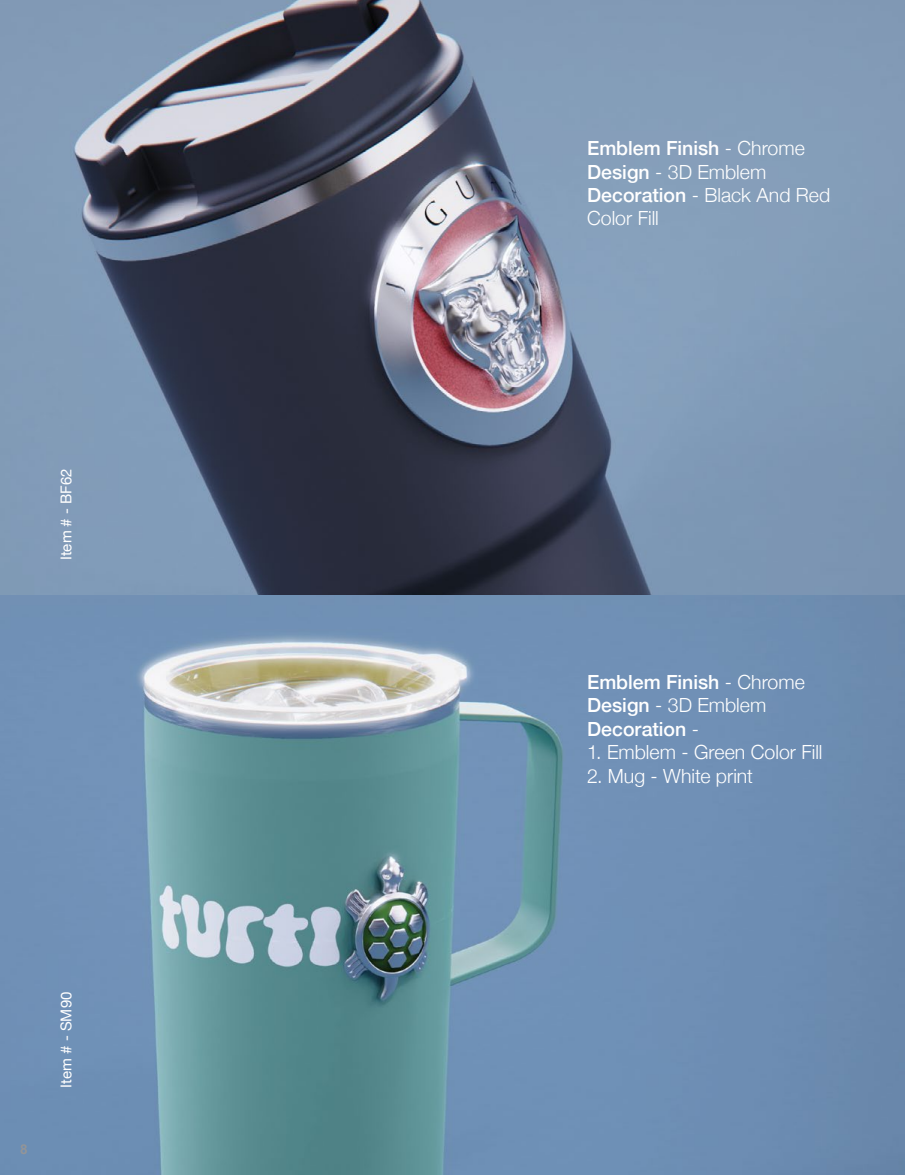
<style>
.page{position:relative;width:905px;height:1175px;background:#fff}
.page>*{position:absolute;margin:0;border:0;box-sizing:border-box;transform-origin:0 0}
.t1{font:300 19.5px/23.4px "Helvetica Neue";color:#fff}
.t2{font:500 19.5px/23.4px "Helvetica Neue";color:#fff}
.t3{font:15px "Helvetica Neue";letter-spacing:.005em;color:#fff}
.t4{font:700 13.5px "Arial";color:#939598}
.s1{font-weight:500}
.s2{font-weight:300}
</style>
<div class="page">
<img style="left:0;top:0;width:904px;height:1174px">
<p class="t3" style="left:55px;top:560px;width:93px;rotate:-90deg">Item # - BF62</p>
<p class="t4" style="left:20px;top:1140px;width:9px">8</p>
<p class="t3" style="left:55px;top:1087px;width:98px;rotate:-90deg">Item # - SM90</p>
<p class="t1" style="left:587px;top:135px;width:245px"><span class="s1">Emblem Finish</span> - Chrome<br><span class="s1">Design</span> - 3D Emblem<br><span class="s1">Decoration</span> - Black And Red<br>Color Fill</p>
<p class="t2" style="left:587px;top:668px;width:219px">Emblem Finish <span class="s2">- Chrome<br></span>Design <span class="s2">- 3D Emblem<br></span>Decoration <span class="s2">-</span></p>
<p class="t1" style="left:587px;top:739px;width:237px">1. Emblem - Green Color Fill</p>
<p class="t1" style="left:587px;top:762px;width:167px">2. Mug - White print</p>
</div>
